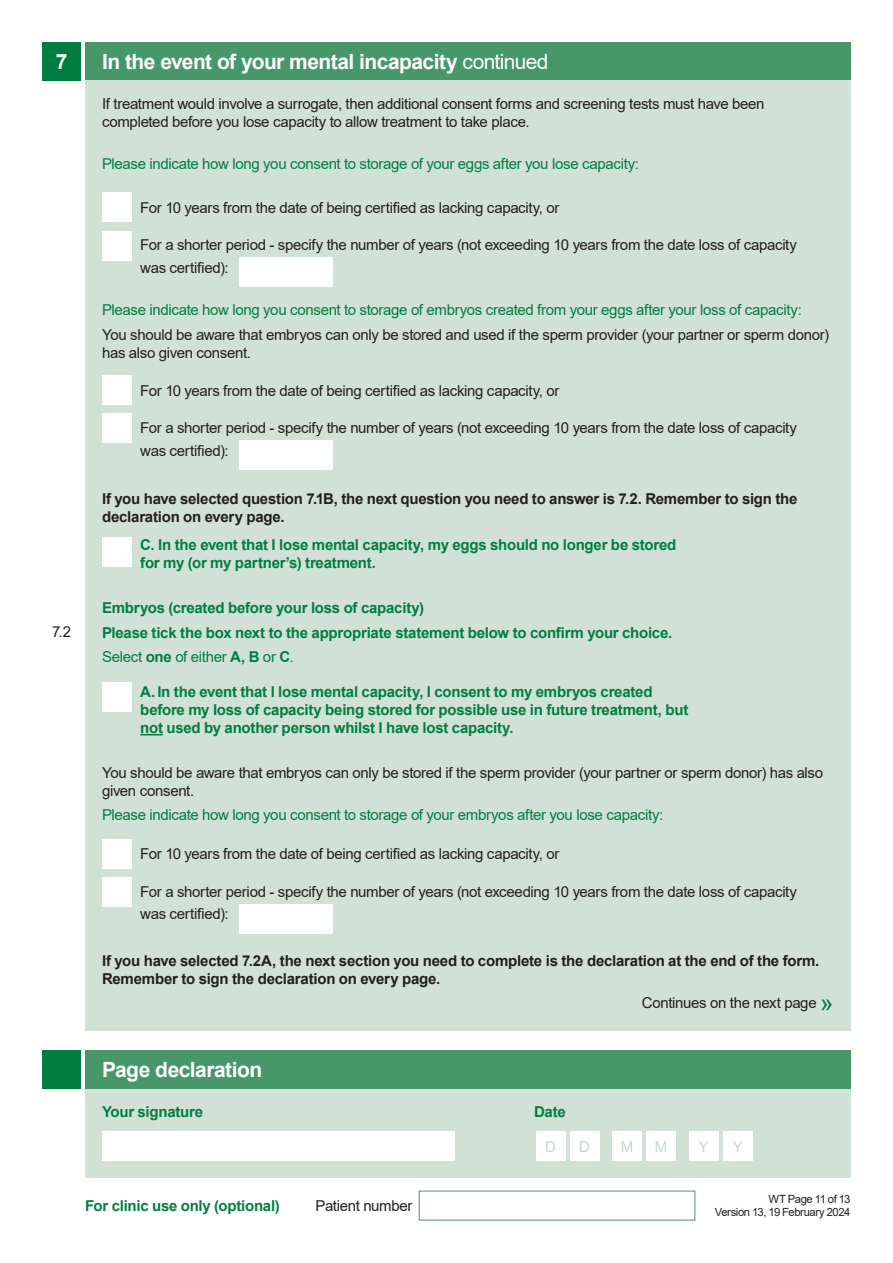
<style>
.page{position:relative;width:893px;height:1263px;background:#fff}
.page>*{position:absolute;margin:0;border:0;box-sizing:border-box;transform-origin:0 0}
.t1{font:700 21px "Arial";letter-spacing:-.025em;color:#fff}
.t2{font:15px/18px "Arial";letter-spacing:-.02em;color:#231f20}
.t3{font:700 15px/18px "Arial";letter-spacing:-.015em;color:#007e42}
.t4{font:15px "Arial";letter-spacing:-.02em;color:#007e42}
.t5{font:700 15px/18px "Arial";letter-spacing:-.015em;color:#231f20}
.t6{font:15px "Arial";color:#c5d9cb}
.t7{font:11.25px/13.5px "Arial";letter-spacing:-.035em;color:#231f20;text-align:right}
.s1{font-weight:400}
.s2{font-size:24px;color:#007e42}
</style>
<div class="page">
<div style="left:43px;top:43px;width:38px;height:38px;background:#007e42"></div>
<div style="left:85px;top:43px;width:765px;height:38px;background:#479769"></div>
<div style="left:85px;top:81px;width:765px;height:950px;background:#d2e1d5"></div>
<div style="left:85px;top:1089px;width:765px;height:89px;background:#d2e1d5"></div>
<div style="left:536px;top:1131px;width:30px;height:30px;background:#fff"></div>
<div style="left:570px;top:1131px;width:30px;height:30px;background:#fff"></div>
<div style="left:612px;top:1131px;width:30px;height:30px;background:#fff"></div>
<div style="left:646px;top:1131px;width:30px;height:30px;background:#fff"></div>
<div style="left:689px;top:1131px;width:30px;height:30px;background:#fff"></div>
<div style="left:723px;top:1131px;width:30px;height:30px;background:#fff"></div>
<div style="left:102px;top:1131px;width:353px;height:30px;background:#fff"></div>
<div style="left:43px;top:1050px;width:38px;height:39px;background:#007e42"></div>
<div style="left:85px;top:1050px;width:765px;height:39px;background:#479769"></div>
<div style="left:102px;top:192px;width:30px;height:30px;background:#fff"></div>
<div style="left:102px;top:231px;width:30px;height:29px;background:#fff"></div>
<div style="left:239px;top:257px;width:94px;height:30px;background:#fff"></div>
<div style="left:102px;top:375px;width:30px;height:30px;background:#fff"></div>
<div style="left:102px;top:414px;width:30px;height:29px;background:#fff"></div>
<div style="left:239px;top:440px;width:94px;height:30px;background:#fff"></div>
<div style="left:102px;top:839px;width:30px;height:29px;background:#fff"></div>
<div style="left:102px;top:877px;width:30px;height:30px;background:#fff"></div>
<div style="left:239px;top:904px;width:94px;height:29px;background:#fff"></div>
<div style="left:102px;top:537px;width:30px;height:30px;background:#fff"></div>
<div style="left:102px;top:682px;width:30px;height:30px;background:#fff"></div>
<svg style="left:140px;top:734px;width:23px;height:1px"></svg>
<h1 class="t1" style="left:56px;top:47px;width:13px">7</h1>
<h1 class="t1" style="left:102px;top:47px;width:448px">In the event of your mental incapacity <span class="s1">continued</span></h1>
<p class="t2" style="left:102px;top:94px;width:664px">If treatment would involve a surrogate, then additional consent forms and screening tests must have been completed before you lose capacity to allow treatment to take place.</p>
<p class="t4" style="left:102px;top:153px;width:539px">Please indicate how long you consent to storage of your eggs after you lose capacity:</p>
<p class="t2" style="left:140px;top:198px;width:421px">For 10 years from the date of being certified as lacking capacity, or</p>
<p class="t2" style="left:140px;top:234px;width:658px;line-height:22.5px">For a shorter period - specify the number of years (not exceeding 10 years from the date loss of capacity was certified):</p>
<p class="t4" style="left:102px;top:300px;width:701px">Please indicate how long you consent to storage of embryos created from your eggs after your loss of capacity:</p>
<p class="t2" style="left:102px;top:325px;width:728px">You should be aware that embryos can only be stored and used if the sperm provider (your partner or sperm donor) has also given consent.</p>
<p class="t2" style="left:140px;top:381px;width:421px">For 10 years from the date of being certified as lacking capacity, or</p>
<p class="t2" style="left:140px;top:417px;width:658px;line-height:22.5px">For a shorter period - specify the number of years (not exceeding 10 years from the date loss of capacity was certified):</p>
<p class="t5" style="left:102px;top:490px;width:697px">If you have selected question 7.1B, the next question you need to answer is 7.2. Remember to sign the declaration on every page.</p>
<p class="t2" style="left:52px;top:623px;width:20px">7.2</p>
<p class="t3" style="left:140px;top:536px;width:537px">C. In the event that I lose mental capacity, my eggs should no longer be stored for my (or my partner’s) treatment.</p>
<p class="t3" style="left:102px;top:596px;width:572px;line-height:24.3px">Embryos (created before your loss of capacity)<br>Please tick the box next to the appropriate statement below to confirm your choice.<br><span class="s1">Select</span> one <span class="s1">of either</span> A, B <span class="s1">or</span> C<span class="s1">.</span></p>
<p class="t3" style="left:140px;top:683px;width:549px">A.In the event that I lose mental capacity, I consent to my embryos created before my loss of capacity being stored for possible use in future treatment, but not used by another person whilst I have lost capacity.</p>
<p class="t2" style="left:102px;top:763px;width:723px">You should be aware that embryos can only be stored if the sperm provider (your partner or sperm donor) has also given consent.</p>
<p class="t4" style="left:102px;top:804px;width:563px">Please indicate how long you consent to storage of your embryos after you lose capacity:</p>
<p class="t2" style="left:140px;top:845px;width:421px">For 10 years from the date of being certified as lacking capacity, or</p>
<p class="t2" style="left:140px;top:880px;width:658px;line-height:22.5px">For a shorter period - specify the number of years (not exceeding 10 years from the date loss of capacity was certified):</p>
<p class="t5" style="left:102px;top:952px;width:719px">If you have selected 7.2A, the next section you need to complete is the declaration at the end of the form.<br>Remember to sign the declaration on every page.</p>
<p class="t2" style="left:642px;top:993px;width:193px">Continues on the next page <span class="s2">»</span></p>
<h1 class="t1" style="left:102px;top:1055px;width:162px">Page declaration</h1>
<p class="t3" style="left:102px;top:1102px;width:102px">Your signature</p>
<p class="t3" style="left:534px;top:1102px;width:33px">Date</p>
<p class="t6" style="left:545px;top:1136px;width:12px">D</p>
<p class="t6" style="left:579px;top:1136px;width:12px">D</p>
<p class="t6" style="left:621px;top:1136px;width:14px">M</p>
<p class="t6" style="left:655px;top:1136px;width:14px">M</p>
<p class="t6" style="left:699px;top:1136px;width:12px">Y</p>
<p class="t6" style="left:733px;top:1136px;width:12px">Y</p>
<p class="t3" style="left:85px;top:1197px;width:196px">For clinic use only (optional)</p>
<p class="t2" style="left:316px;top:1197px;width:98px">Patient number</p>
<p class="t7" style="left:715px;top:1192px;width:137px">WT Page 11 of 13<br>Version 13, 19 February 2024</p>
</div>
